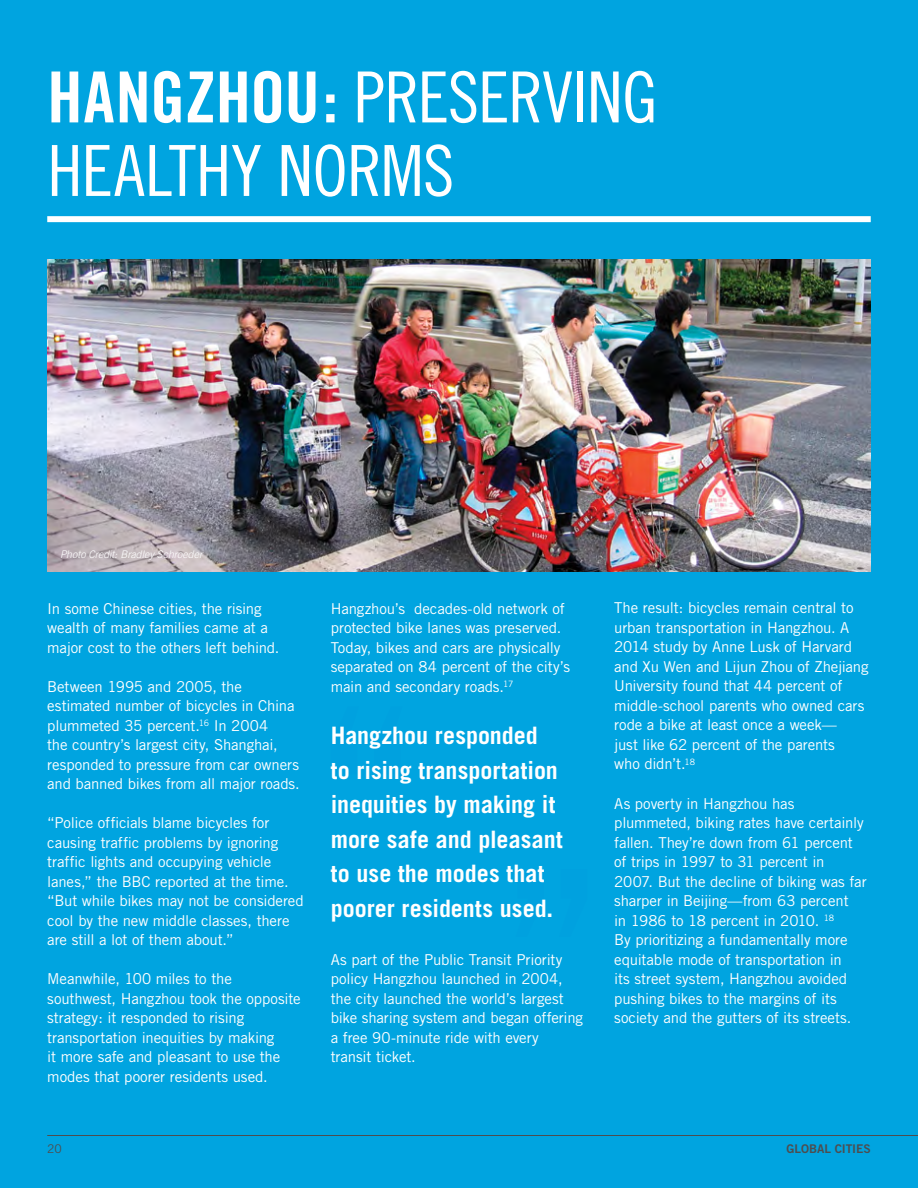
<style>
.page{position:relative;width:918px;height:1188px;background:#00a4e0}
.page>*{position:absolute;margin:0;border:0;box-sizing:border-box;transform-origin:0 0}
.t1{font:70.5px/73.5px "Trade Gothic Cond Eighteen";letter-spacing:-.01em;color:#fff}
.t2{font:700 24px/34.5px "Trade Gothic";color:#fff}
.t3{font:15px/19.5px "Trade Gothic";letter-spacing:-.01em;color:#fff}
.t4{font:12px "Trade Gothic Bold Two";letter-spacing:-.005em;color:#4d4d4f}
.t5{font:12px "Trade Gothic";color:#4d4d4f}
.t6{font:italic 300 10.5px "Trade Gothic";color:#fff}
.s1{font-family:"Trade Gothic Bold Cond Twenty"}
</style>
<div class="page">
<hr style="left:47px;top:1135px;width:871px;height:1px;background:#4d4d4f">
<div style="left:47px;top:216px;width:824px;height:6px;background:#fff"></div>
<img style="left:47px;top:260px;width:824px;height:312px">
<h1 class="t1" style="left:47px;top:60px;width:612px"><span class="s1">HANGZHOU:</span> PRESERVING<br>HEALTHY NORMS</h1>
<p class="t6" style="left:60px;top:549px;width:144px">Photo Credit: Bradley Schroeder</p>
<p class="t3" style="left:47px;top:598px;width:234px">In some Chinese cities, the rising wealth of many families came at a major cost to the others left behind.</p>
<p class="t3" style="left:47px;top:676px;width:254px">Between 1995 and 2005, the estimated number of bicycles in China plummeted 35 percent.<sup>16</sup> In 2004<br>the country’s largest city, Shanghai, responded to pressure from car owners and banned bikes from all major roads.</p>
<p class="t3" style="left:47px;top:813px;width:258px">“Police officials blame bicycles for causing traffic problems by ignoring traffic lights and occupying vehicle lanes,” the BBC reported at the time. “But while bikes may not be considered cool by the new middle classes, there are still a lot of them about.”</p>
<p class="t3" style="left:47px;top:969px;width:255px">Meanwhile, 100 miles to the southwest, Hangzhou took the opposite strategy: it responded to rising transportation inequities by making<br>it more safe and pleasant to use the modes that poorer residents used.</p>
<p class="t5" style="left:47px;top:1142px;width:16px">20</p>
<p class="t3" style="left:331px;top:598px;width:241px">Hangzhou’s decades-old network of protected bike lanes was preserved.<br>Today, bikes and cars are physically separated on 84 percent of the city’s main and secondary roads.<sup>17</sup></p>
<h2 class="t2" style="left:331px;top:718px;width:234px">Hangzhou responded to rising transportation inequities by making it more safe and pleasant to use the modes that poorer residents used.</h2>
<p class="t3" style="left:331px;top:949px;width:254px">As part of the Public Transit Priority policy Hangzhou launched in 2004, the city launched the world’s largest bike sharing system and began offering a free 90-minute ride with every transit ticket.</p>
<p class="t3" style="left:614px;top:598px;width:256px">The result: bicycles remain central to urban transportation in Hangzhou. A<br>2014 study by Anne Lusk of Harvard and Xu Wen and Lijun Zhou of Zhejiang<br>University found that 44 percent of middle-school parents who owned cars rode a bike at least once a week—<br>just like 62 percent of the parents<br>who didn’t.<sup>18</sup></p>
<p class="t3" style="left:614px;top:793px;width:254px">As poverty in Hangzhou has plummeted, biking rates have certainly fallen. They’re down from 61 percent of trips in 1997 to 31 percent in 2007. But the decline of biking was far sharper in Beijing—from 63 percent<br>in 1986 to 18 percent in 2010. <sup>18<br></sup>By prioritizing a fundamentally more equitable mode of transportation in<br>its street system, Hangzhou avoided pushing bikes to the margins of its society and the gutters of its streets.</p>
<p class="t4" style="left:786px;top:1142px;width:86px">GLOBAL CITIES</p>
</div>
